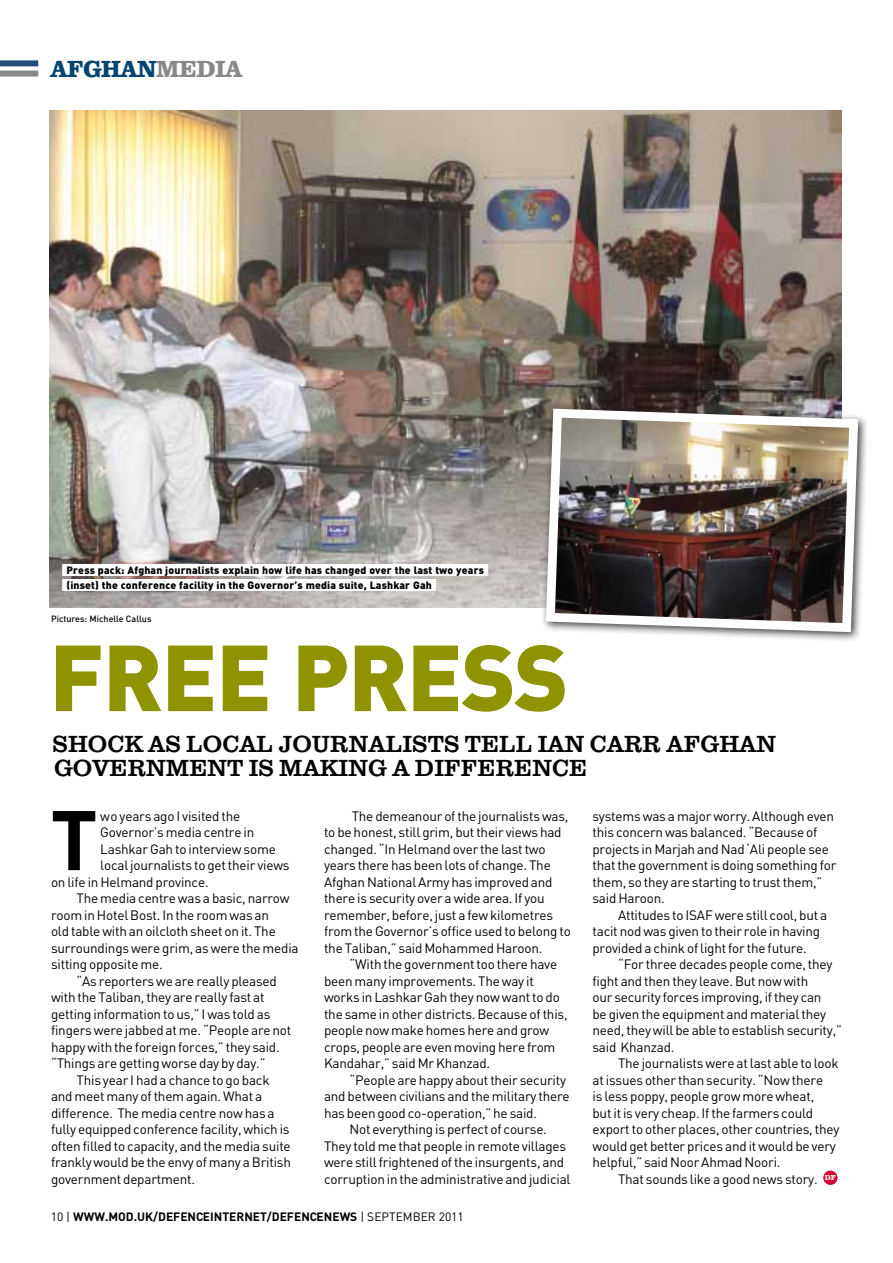
<style>
.page{position:relative;width:893px;height:1263px;background:#fff}
.page>*{position:absolute;margin:0;border:0;box-sizing:border-box;transform-origin:0 0}
.t1{font:900 92.1px "DIN";letter-spacing:-.015em;color:#8e9300}
.t2{font:700 82.95px "DIN";color:#000}
.t3{font:24px/24px "Clarendon BT";color:#000}
.t4{font:700 24px "Clarendon BT";letter-spacing:-.025em;color:#00456f}
.t5{font:13.5px/16.5px "DIN";letter-spacing:-.015em;color:#000}
.t6{font:700 12px "DIN";color:#000}
.t7{font:900 10.5px/15px "DIN";letter-spacing:.015em;color:#000}
.t8{font:500 9px "DIN";color:#000}
.s1{color:#87888a}
.s2{font-weight:400}
</style>
<div class="page">
<div style="left:0;top:71px;width:38px;height:6px;background:#87888a"></div>
<div style="left:0;top:60px;width:38px;height:6px;background:#254f78"></div>
<img style="left:50px;top:110px;width:791px;height:497px">
<div style="left:823px;top:1170px;width:14px;height:15px;background:#d30034;border-radius:50%"></div>
<div style="left:62px;top:564px;width:426px;height:12px;background:#fff"></div>
<div style="left:62px;top:579px;width:374px;height:12px;background:#fff"></div>
<div style="left:541px;top:403px;width:327px;height:240px;background:#000;opacity:.75"></div>
<img style="left:541px;top:404px;width:322px;height:233px">
<h3 class="t4" style="left:51px;top:53px;width:193px">AFGHAN<span class="s1">MEDIA</span></h3>
<p class="t7" style="left:66px;top:562px;width:419px">Press pack: Afghan journalists explain how life has changed over the last two years (inset) the conference facility in the Governor’s media suite, Lashkar Gah</p>
<p class="t8" style="left:51px;top:613px;width:102px">Pictures: Michelle Callus</p>
<h1 class="t1" style="left:49px;top:616px;width:521px">FREE PRESS</h1>
<h3 class="t3" style="left:53px;top:731px;width:687px">SHOCK AS LOCAL JOURNALISTS TELL IAN CARR AFGHAN<br>GOVERN</h3>
<h3 class="t3" style="left:166px;top:755px;width:43px">MENT</h3>
<h3 class="t3" style="left:249px;top:755px;width:72px">IS MAKIN</h3>
<h3 class="t3" style="left:368px;top:755px;width:129px">G A DIFFERENCE</h3>
<h2 class="t2" style="left:50px;top:786px;width:44px">T</h2>
<p class="t5" style="left:100px;top:807px;width:142px">wo years ago I visited the</p>
<p class="t5" style="left:100px;top:824px;width:156px">Governor’s media centre in</p>
<p class="t5" style="left:100px;top:840px;width:177px">Lashkar Gah to interview some</p>
<p class="t5" style="left:100px;top:857px;width:191px">local journalists to get their views</p>
<p class="t5" style="left:51px;top:873px;width:159px">on life in Helmand province.</p>
<p class="t5" style="left:77px;top:890px;width:215px">The media centre was a basic, narrow</p>
<p class="t5" style="left:51px;top:906px;width:220px">room in Hotel Bost. In the room was an</p>
<p class="t5" style="left:51px;top:923px;width:226px">old table with an oilcloth sheet on it. The</p>
<p class="t5" style="left:51px;top:939px;width:249px">surroundings were grim, as were the media</p>
<p class="t5" style="left:51px;top:956px;width:113px">sitting opposite me.</p>
<p class="t5" style="left:77px;top:972px;width:202px">“As reporters we are really pleased</p>
<p class="t5" style="left:51px;top:989px;width:215px">with the Taliban, they are really fast at</p>
<p class="t5" style="left:51px;top:1005px;width:221px">getting information to us,” I was told as</p>
<p class="t5" style="left:51px;top:1022px;width:242px">fingers were jabbed at me. “People are not</p>
<p class="t5" style="left:51px;top:1038px;width:230px">happy with the foreign forces,” they said.</p>
<p class="t5" style="left:51px;top:1055px;width:216px">“Things are getting worse day by day.”</p>
<p class="t5" style="left:77px;top:1071px;width:195px">This year I had a chance to go back</p>
<p class="t5" style="left:51px;top:1088px;width:213px">and meet many of them again. What a</p>
<p class="t5" style="left:51px;top:1104px;width:225px">difference. The media centre now has a</p>
<p class="t5" style="left:51px;top:1121px;width:240px">fully equipped conference facility, which is</p>
<p class="t5" style="left:51px;top:1137px;width:241px">often filled to capacity, and the media suite</p>
<p class="t5" style="left:51px;top:1154px;width:241px">frankly would be the envy of many a British</p>
<p class="t5" style="left:51px;top:1170px;width:146px">government department.</p>
<p class="t5" style="left:324px;top:807px;width:248px;text-indent:28px">The demeanour of the journalists was, to be honest, still grim, but their views had changed. “In Helmand over the last two years there has been lots of change. The Afghan National Army has improved and there is security over a wide area. If you remember, before, just a few kilometres from the Governor’s office used to belong to the Taliban,” said Mohammed Haroon.</p>
<p class="t5" style="left:324px;top:956px;width:245px;text-indent:26px">“With the government too there have been many improvements. The way it works in Lashkar Gah they now want to do the same in other districts. Because of this, people now make homes here and grow crops, people are even moving here from Kandahar,” said Mr Khanzad.</p>
<p class="t5" style="left:350px;top:1071px;width:218px">“People are happy about their security</p>
<p class="t5" style="left:324px;top:1088px;width:247px">and between civilians and the military there</p>
<p class="t5" style="left:324px;top:1104px;width:215px">has been good co-operation,” he said.</p>
<p class="t5" style="left:350px;top:1121px;width:199px">Not everything is perfect of course.</p>
<p class="t5" style="left:324px;top:1137px;width:244px">They told me that people in remote villages</p>
<p class="t5" style="left:324px;top:1154px;width:242px">were still frightened of the insurgents, and</p>
<p class="t5" style="left:324px;top:1170px;width:248px">corruption in the administrative and judicial</p>
<p class="t6" style="left:51px;top:1208px;width:415px"><span class="s2">10 |</span> WWW.MOD.UK/DEFENCEINTERNET/DEFENCEN EWS <span class="s2">| SEPTEMBER 2011</span></p>
<p class="t5" style="left:592px;top:807px;width:246px">systems was a major worry. Although even this concern was balanced. “Because of projects in Marjah and Nad ‘Ali people see that the government is doing something for them, so they are starting to trust them,” said Haroon.</p>
<p class="t5" style="left:592px;top:906px;width:236px;text-indent:26px">Attitudes to ISAF were still cool, but a tacit nod was given to their role in having provided a chink of light for the future.</p>
<p class="t5" style="left:592px;top:956px;width:251px;text-indent:26px">“For three decades people come, they fight and then they leave. But now with<br>our security forces improving, if they can<br>be given the equipment and material they need, they will be able to establish security,” said Khanzad.</p>
<p class="t5" style="left:592px;top:1055px;width:248px;text-indent:26px">The journalists were at last able to look at issues other than security. “Now there<br>is less poppy, people grow more wheat,<br>but it is very cheap. If the farmers could export to other places, other countries, they would get better prices and it would be very helpful,” said Noor Ahmad Noori.</p>
<p class="t5" style="left:618px;top:1170px;width:214px">That sounds like a good news story. <sup>DF</sup></p>
</div>
